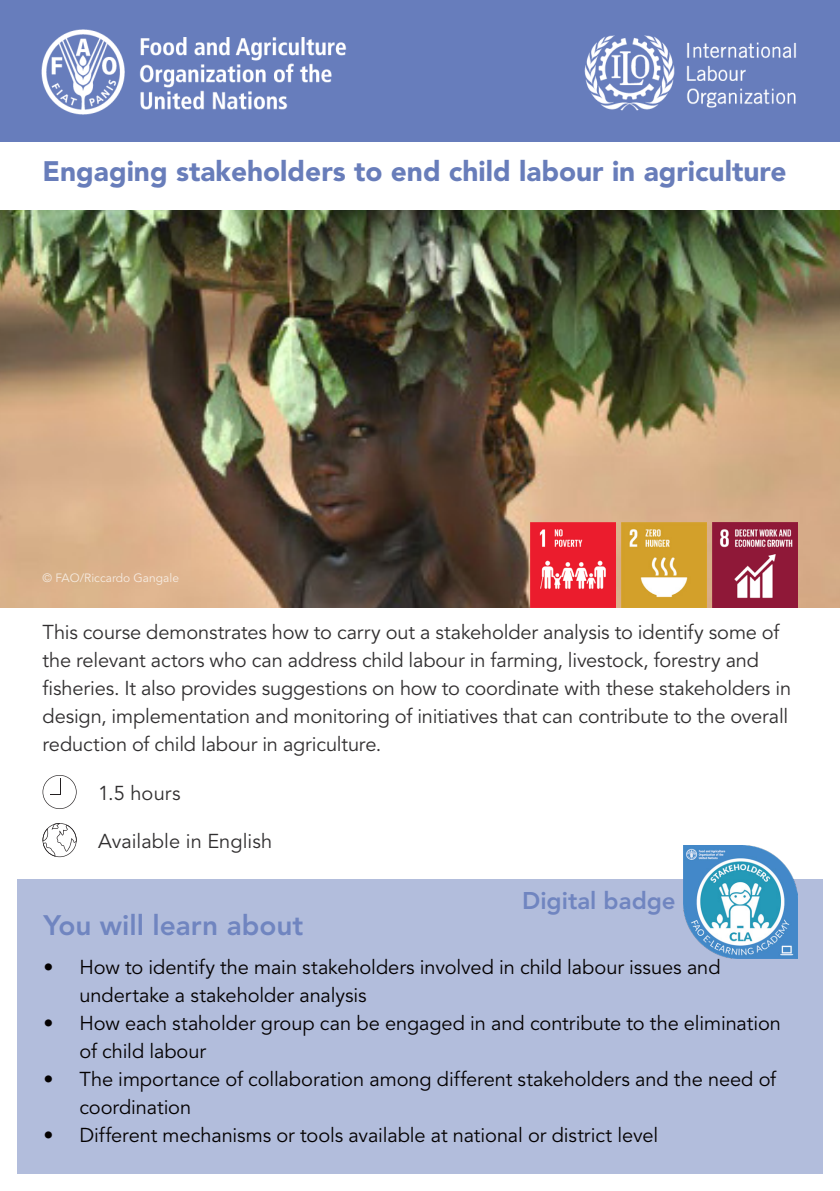
<style>
.page{position:relative;width:840px;height:1191px;background:#fff}
.page>*{position:absolute;margin:0;border:0;box-sizing:border-box;transform-origin:0 0}
.t1{font:900 28px "Avenir LT Std";color:#687dba}
.t2{font:800 28px "Avenir LT Std";color:#7085c0}
.t3{font:800 24px "Avenir LT Std";color:#7085c0}
._3_DESCRIPTION{font:20px/28px "Avenir LT Std";letter-spacing:-.01em;color:#312f30}
.t4{font:20px/28px "Avenir LT Std";letter-spacing:-.005em;color:#040101}
.t5{font:12px "Avenir LT Std";color:#fff}
</style>
<div class="page">
<div style="left:0;top:0;width:839px;height:142px;background:#677dbc"></div>
<div style="left:17px;top:879px;width:805px;height:295px;background:#b2bddc"></div>
<img style="left:41px;top:29px;width:306px;height:86px">
<img style="left:0;top:211px;width:839px;height:397px">
<img style="left:584px;top:35px;width:212px;height:76px">
<svg style="left:43px;top:775px;width:34px;height:34px"></svg>
<svg style="left:43px;top:823px;width:34px;height:34px"></svg>
<img style="left:711px;top:523px;width:86px;height:84px">
<img style="left:621px;top:523px;width:85px;height:85px">
<img style="left:530px;top:523px;width:85px;height:85px">
<img style="left:683px;top:845px;width:114px;height:113px">
<p class="t1" style="left:43px;top:155px;width:745px">Engaging stakeholders to end child labour in agriculture</p>
<p class="t5" style="left:43px;top:571px;width:138px">© FAO/Riccardo Gangale</p>
<p class="_3_DESCRIPTION" style="left:43px;top:618px;width:749px">This course demonstrates how to carry out a stakeholder analysis to identify some of the relevant actors who can address child labour in farming, livestock, forestry and fisheries. It also provides suggestions on how to coordinate with these stakeholders in design, implementation and monitoring of initiatives that can contribute to the overall reduction of child labour in agriculture.</p>
<p class="_3_DESCRIPTION" style="left:98px;top:779px;width:84px">1.5 hours</p>
<p class="_3_DESCRIPTION" style="left:98px;top:827px;width:175px">Available in English</p>
<p class="t3" style="left:522px;top:886px;width:155px">Digital badge</p>
<p class="t2" style="left:43px;top:908px;width:261px">You will learn about</p>
<p class="t4" style="left:79px;top:953px;width:642px;text-indent:-36px">• How to identify the main stakeholders involved in child labour issues and undertake a stakeholder analysis</p>
<p class="t4" style="left:79px;top:1009px;width:702px;text-indent:-36px">• How each staholder group can be engaged in and contribute to the elimination of child labour</p>
<p class="t4" style="left:79px;top:1065px;width:698px;text-indent:-36px">• The importance of collaboration among different stakeholders and the need of coordination</p>
<p class="t4" style="left:43px;top:1121px;width:616px">• Different mechanisms or tools available at national or district level</p>
</div>
